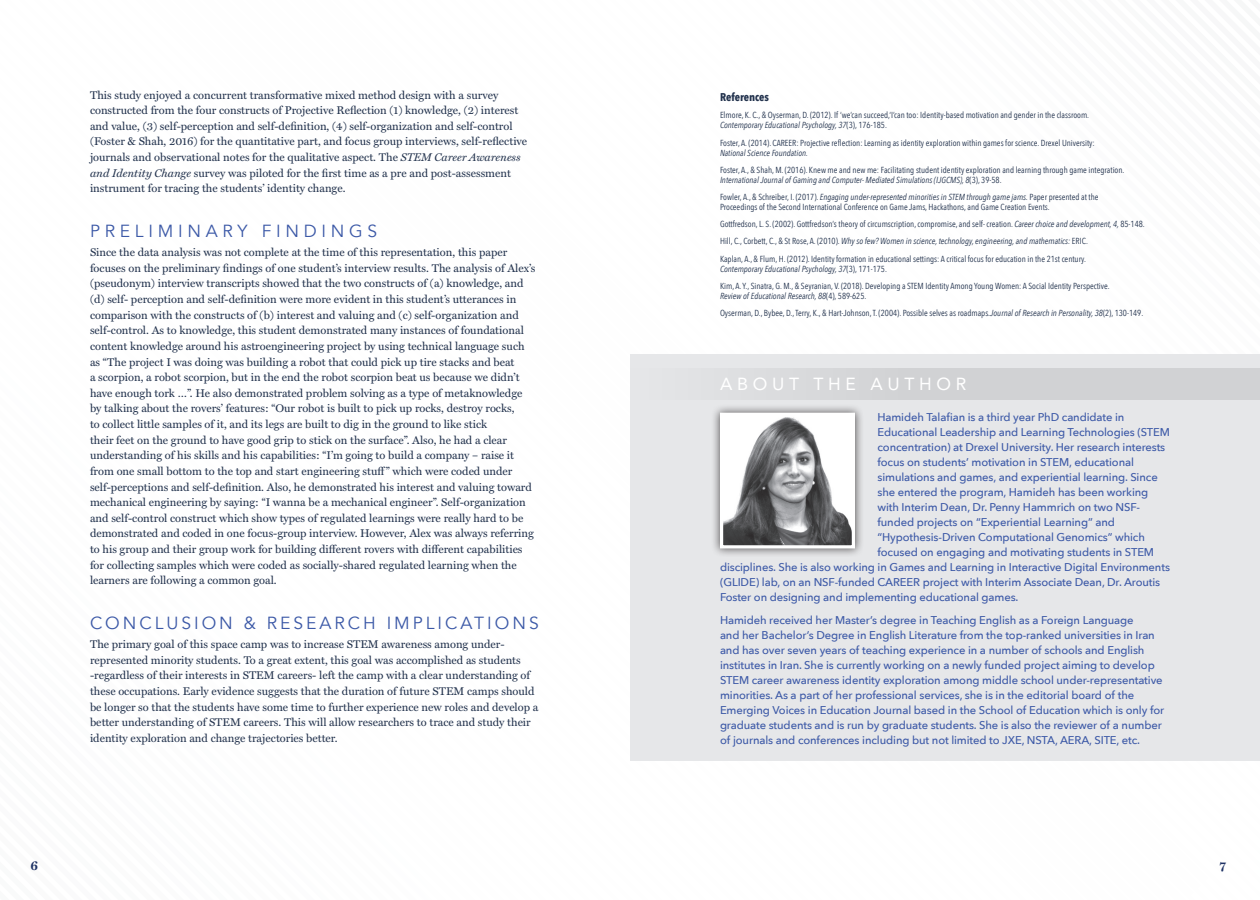
<style>
.page{position:relative;width:1260px;height:900px;background:#fff}
.page>*{position:absolute;margin:0;border:0;box-sizing:border-box;transform-origin:0 0}
.Section_Headers{font:17.5px "Avenir";letter-spacing:.17em;color:#3c59a7}
.Section_Headers-2{font:17.5px "Avenir";letter-spacing:.27em;color:#3c59a7}
.ATA{font:17.5px "Avenir";letter-spacing:.27em;color:#fff}
.t1{font:700 12.5px "Miller Text";color:#1e3265}
.Body_Copy{font:11.25px/15.6px "Miller Text";color:#22324d}
.bio{font:500 11.25px/15px "Avenir Next";letter-spacing:-.01em;color:#3c59a7}
.References_-_Title{font:700 11.25px "Avenir Next Condensed";color:#22324d}
.References_-_Body_Co{font:8.75px/10px "Avenir Next Condensed";color:#22324d}
.References_-_Body_Co-2{font:italic 8.75px "Avenir Next Condensed";color:#22324d}
.s1{font-style:italic}
.s2{font-style:normal}
</style>
<div class="page">
<div style="left:630px;top:355px;width:630px;height:406px;background:#e6e7e9"></div>
<div style="left:630px;top:369px;width:630px;height:31px;background:linear-gradient(to right,#dfe0e2,#cccdcf)"></div>
<div style="left:711px;top:404px;width:153px;height:153px;background:#231f20;opacity:.75"></div>
<img style="left:724px;top:417px;width:127px;height:127px">
<div style="left:720px;top:413px;width:135px;height:135px;border:3px solid #fff"></div>
<p class="Body_Copy" style="left:90px;top:87px;width:439px">This study enjoyed a concurrent transformative mixed method design with a survey constructed from the four constructs of Projective Reflection (1) knowledge, (2) interest and value, (3) self-perception and self-definition, (4) self-organization and self-control (Foster &amp; Shah, 2016) for the quantitative part, and focus group interviews, self-reflective journals and observational notes for the qualitative aspect. The <span class="s1">STEM Career Awareness and Identity Change</span> survey was piloted for the first time as a pre and post-assessment instrument for tracing the students’ identity change.</p>
<p class="Section_Headers-2" style="left:90px;top:221px;width:289px">PRELIMINARY FINDINGS</p>
<p class="Body_Copy" style="left:90px;top:245px;width:447px">Since the data analysis was not complete at the time of this representation, this paper focuses on the preliminary findings of one student’s interview results. The analysis of Alex’s (pseudonym) interview transcripts showed that the two constructs of (a) knowledge, and (d) self- perception and self-definition were more evident in this student’s utterances in comparison with the constructs of (b) interest and valuing and (c) self-organization and self-control. As to knowledge, this student demonstrated many instances of foundational content knowledge around his astroengineering project by using technical language such as “The project I was doing was building a robot that could pick up tire stacks and beat<br>a scorpion, a robot scorpion, but in the end the robot scorpion beat us because we didn’t have enough tork …”. He also demonstrated problem solving as a type of metaknowledge by talking about the rovers’ features: “Our robot is built to pick up rocks, destroy rocks,<br>to collect little samples of it, and its legs are built to dig in the ground to like stick<br>their feet on the ground to have good grip to stick on the surface”. Also, he had a clear understanding of his skills and his capabilities: “I’m going to build a company – raise it from one small bottom to the top and start engineering stuff” which were coded under self-perceptions and self-definition. Also, he demonstrated his interest and valuing toward mechanical engineering by saying: “I wanna be a mechanical engineer”. Self-organization and self-control construct which show types of regulated learnings were really hard to be demonstrated and coded in one focus-group interview. However, Alex was always referring to his group and their group work for building different rovers with different capabilities for collecting samples which were coded as socially-shared regulated learning when the learners are following a common goal.</p>
<p class="Section_Headers" style="left:90px;top:613px;width:450px">CONCLUSION &amp; RESEARCH IMPLICATIONS</p>
<p class="Body_Copy" style="left:90px;top:637px;width:450px">The primary goal of this space camp was to increase STEM awareness among under&shy;represented minority students. To a great extent, this goal was accomplished as students -regardless of their interests in STEM careers- left the camp with a clear understanding of these occupations. Early evidence suggests that the duration of future STEM camps should be longer so that the students have some time to further experience new roles and develop a better understanding of STEM careers. This will allow researchers to trace and study their identity exploration and change trajectories better.</p>
<p class="References_-_Title" style="left:720px;top:90px;width:51px">References</p>
<p class="References_-_Body_Co" style="left:720px;top:110px;width:371px">Elmore, K. C., &amp; Oyserman, D. (2012). If ‘we’can succeed,‘I’can too: Identity-based motivation and gender in the classroom.<br><span class="s1">Contemporary Educational Psychology, 37</span>(3), 176-185.</p>
<p class="References_-_Body_Co" style="left:720px;top:137px;width:376px">Foster, A. (2014). CAREER: Projective reflection: Learning as identity exploration within games for science. Drexel University:<br><span class="s1">National Science Foundation.</span></p>
<p class="References_-_Body_Co" style="left:720px;top:164px;width:406px">Foster, A., &amp; Shah, M. (2016). Knew me and new me: Facilitating student identity exploration and learning through game integration.<br><span class="s1">International Journal of Gaming and Computer- Mediated Simulations (IJGCMS), 8</span>(3), 39-58.</p>
<p class="References_-_Body_Co" style="left:720px;top:192px;width:380px">Fowler, A., &amp; Schreiber, I. (2017). <span class="s1">Engaging under-represented minorities in STEM through game jams.</span> Paper presented at the<br>Proceedings of the Second International Conference on Game Jams, Hackathons, and Game Creation Events.</p>
<p class="References_-_Body_Co" style="left:720px;top:219px;width:426px">Gottfredson, L. S. (2002). Gottfredson’s theory of circumscription, compromise, and self- creation. <span class="s1">Career choice and development, 4,</span> 85-148.</p>
<p class="References_-_Body_Co-2" style="left:720px;top:236px;width:369px"><span class="s2">Hill, C., Corbett, C., &amp; St Rose, A. (2010).</span> Why so few? Women in science, technology, engineering, and mathematics: <span class="s2">ERIC.</span></p>
<p class="References_-_Body_Co" style="left:720px;top:253px;width:368px">Kaplan, A., &amp; Flum, H. (2012). Identity formation in educational settings: A critical focus for education in the 21st century.<br><span class="s1">Contemporary Educational Psychology, 37</span>(3), 171-175.</p>
<p class="References_-_Body_Co" style="left:720px;top:280px;width:391px">Kim, A. Y., Sinatra, G. M., &amp; Seyranian, V. (2018). Developing a STEM Identity Among Young Women: A Social Identity Perspective.<br><span class="s1">Review of Educational Research, 88</span>(4), 589-625.</p>
<p class="References_-_Body_Co" style="left:720px;top:308px;width:425px">Oyserman, D., Bybee, D., Terry, K., &amp; Hart-Johnson, T. (2004). Possible selves as roadmaps.<span class="s1">Journal of Research in Personality, 38</span>(2), 130-149.</p>
<p class="ATA" style="left:720px;top:369px;width:248px">ABOUT THE AUTHOR</p>
<p class="bio" style="left:877px;top:410px;width:249px">Hamideh Talafian is a third year PhD candidate in</p>
<p class="bio" style="left:878px;top:425px;width:294px">Educational Leadership and Learning Technologies (STEM</p>
<p class="bio" style="left:878px;top:440px;width:289px">concentration) at Drexel University. Her research interests</p>
<p class="bio" style="left:878px;top:455px;width:258px">focus on students’ motivation in STEM, educational</p>
<p class="bio" style="left:878px;top:470px;width:282px">simulations and games, and experiential learning. Since</p>
<p class="bio" style="left:878px;top:485px;width:272px">she entered the program, Hamideh has been working</p>
<p class="bio" style="left:878px;top:500px;width:264px">with Interim Dean, Dr. Penny Hammrich on two NSF-</p>
<p class="bio" style="left:878px;top:515px;width:239px">funded projects on “Experiential Learning” and</p>
<p class="bio" style="left:878px;top:530px;width:269px">“Hypothesis-Driven Computational Genomics” which</p>
<p class="bio" style="left:878px;top:545px;width:278px">focused on engaging and motivating students in STEM</p>
<p class="bio" style="left:720px;top:560px;width:452px">disciplines. She is also working in Games and Learning in Interactive Digital Environments</p>
<p class="bio" style="left:720px;top:575px;width:442px">(GLIDE) lab, on an NSF-funded CAREER project with Interim Associate Dean, Dr. Aroutis</p>
<p class="bio" style="left:720px;top:590px;width:300px">Foster on designing and implementing educational games.</p>
<p class="bio" style="left:720px;top:612px;width:446px">Hamideh received her Master’s degree in Teaching English as a Foreign Language<br>and her Bachelor’s Degree in English Literature from the top-ranked universities in Iran and has over seven years of teaching experience in a number of schools and English institutes in Iran. She is currently working on a newly funded project aiming to develop STEM career awareness identity exploration among middle school under-representative minorities. As a part of her professional services, she is in the editorial board of the Emerging Voices in Education Journal based in the School of Education which is only for graduate students and is run by graduate students. She is also the reviewer of a number of journals and conferences including but not limited to JXE, NSTA, AERA, SITE, etc.</p>
<p class="t1" style="left:31px;top:858px;width:9px">6</p>
<p class="t1" style="left:1220px;top:858px;width:8px">7</p>
</div>
